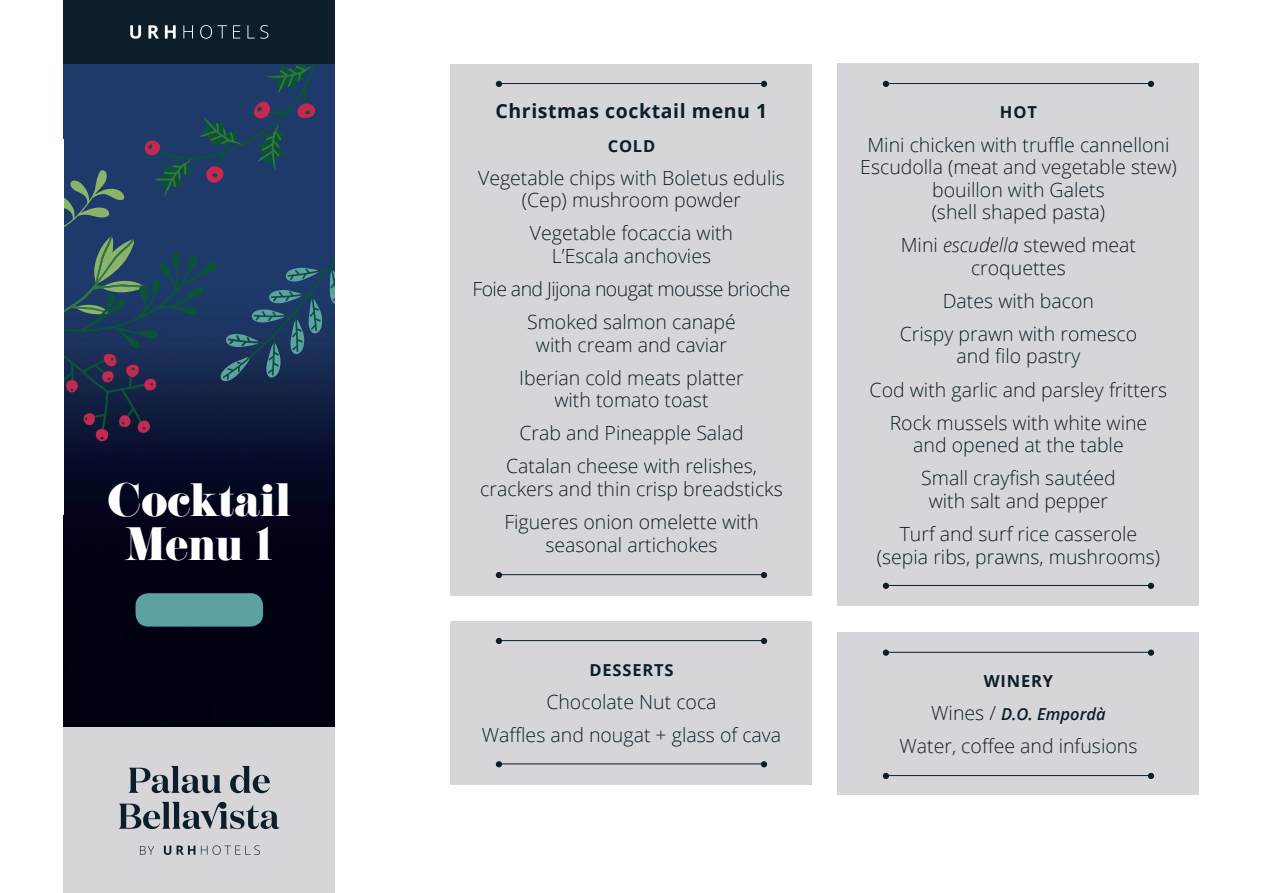
<style>
.page{position:relative;width:1263px;height:893px;background:#fff}
.page>*{position:absolute;margin:0;border:0;box-sizing:border-box;transform-origin:0 0}
.t1{font:40.95px/43.7px "Eloquent JF Pro";color:#fff;text-align:center}
.t2{font:300 19.5px/33.2px "Open Sans";color:#0d1d29;text-align:center}
.t3{font:300 19.5px/33.2px "Open Sans";letter-spacing:-.03em;color:#0d1d29;text-align:center}
.t4{font:700 19.5px "Open Sans";letter-spacing:.03em;color:#0d1d29}
.t5{font:italic 600 16.5px/33.2px "Open Sans";color:#0d1d29;text-align:center}
.t6{font:700 16.5px "Open Sans";letter-spacing:.05em;color:#0d1d29}
.s1{font-style:italic}
.s2{font-weight:700;font-style:normal}
.s3{font-weight:300;font-style:normal;font-size:19.5px}
</style>
<div class="page">
<img style="left:64px;top:442px;width:271px;height:286px">
<div style="left:64px;top:0;width:271px;height:64px;background:#0d1d29"></div>
<svg style="left:130px;top:25px;width:11px;height:14px"></svg>
<svg style="left:148px;top:25px;width:11px;height:14px"></svg>
<svg style="left:165px;top:25px;width:11px;height:14px"></svg>
<svg style="left:183px;top:25px;width:10px;height:14px"></svg>
<svg style="left:200px;top:25px;width:27px;height:14px"></svg>
<svg style="left:233px;top:25px;width:7px;height:14px"></svg>
<svg style="left:247px;top:25px;width:21px;height:14px"></svg>
<svg style="left:63px;top:47px;width:272px;height:395px;background:#20395d"></svg>
<div style="left:64px;top:728px;width:271px;height:165px;background:#d6d6da"></div>
<div style="left:451px;top:64px;width:361px;height:531px;background:#d6d6da"></div>
<div style="left:838px;top:64px;width:361px;height:542px;background:#d6d6da"></div>
<hr style="left:499px;top:574px;width:265px;height:1px;background:#0d1d29">
<svg style="left:496px;top:572px;width:6px;height:6px"></svg>
<svg style="left:761px;top:572px;width:6px;height:6px"></svg>
<hr style="left:499px;top:83px;width:265px;height:1px;background:#0d1d29">
<svg style="left:496px;top:81px;width:6px;height:6px"></svg>
<svg style="left:761px;top:81px;width:6px;height:6px"></svg>
<hr style="left:886px;top:83px;width:265px;height:1px;background:#0d1d29">
<svg style="left:883px;top:81px;width:6px;height:6px"></svg>
<svg style="left:1148px;top:81px;width:6px;height:6px"></svg>
<hr style="left:886px;top:585px;width:265px;height:1px;background:#0d1d29">
<svg style="left:883px;top:583px;width:6px;height:6px"></svg>
<svg style="left:1148px;top:583px;width:6px;height:6px"></svg>
<div style="left:838px;top:632px;width:361px;height:163px;background:#d6d6da"></div>
<hr style="left:886px;top:652px;width:265px;height:1px;background:#0d1d29">
<div style="left:883px;top:649px;width:6px;height:7px;background:#0d1d29;border-radius:50%"></div>
<div style="left:1148px;top:649px;width:6px;height:7px;background:#0d1d29;border-radius:50%"></div>
<hr style="left:886px;top:775px;width:265px;height:1px;background:#0d1d29">
<svg style="left:883px;top:773px;width:6px;height:6px"></svg>
<svg style="left:1148px;top:773px;width:6px;height:6px"></svg>
<div style="left:451px;top:621px;width:361px;height:163px;background:#d6d6da"></div>
<hr style="left:499px;top:640px;width:265px;height:1px;background:#0d1d29">
<svg style="left:496px;top:638px;width:6px;height:6px"></svg>
<svg style="left:761px;top:638px;width:6px;height:6px"></svg>
<hr style="left:499px;top:763px;width:265px;height:1px;background:#0d1d29">
<svg style="left:496px;top:761px;width:6px;height:6px"></svg>
<svg style="left:761px;top:761px;width:6px;height:6px"></svg>
<div style="left:136px;top:593px;width:127px;height:34px;background:#5da1a3;border-radius:13px"></div>
<svg style="left:164px;top:845px;width:7px;height:10px"></svg>
<svg style="left:177px;top:845px;width:18px;height:10px"></svg>
<svg style="left:201px;top:845px;width:59px;height:10px"></svg>
<svg style="left:140px;top:846px;width:14px;height:9px"></svg>
<svg style="left:129px;top:766px;width:141px;height:27px"></svg>
<svg style="left:119px;top:802px;width:161px;height:27px"></svg>
<h1 class="t1" style="left:108px;top:480px;width:184px">Cocktail<br>Menu 1</h1>
<p class="t4" style="left:495px;top:98px;width:273px">Christmas cocktail menu 1</p>
<p class="t6" style="left:608px;top:134px;width:49px">COLD</p>
<p class="t2" style="left:478px;top:166px;width:308px;line-height:22.5px">Vegetable chips with Boletus edulis (Cep) mushroom powder</p>
<p class="t2" style="left:530px;top:221px;width:205px;line-height:22.5px">Vegetable focaccia with<br>L’Escala anchovies</p>
<p class="t3" style="left:472px;top:272px;width:319px">Foie and Jijona nougat mousse brioche<br>Smoked salmon canapé</p>
<p class="t2" style="left:519px;top:327px;width:226px">with cream and caviar<br>Iberian cold meats platter</p>
<p class="t2" style="left:506px;top:383px;width:252px">with tomato toast<br>Crab and Pineapple Salad<br>Catalan cheese with relishes,</p>
<p class="t2" style="left:480px;top:472px;width:304px">crackers and thin crisp breadsticks<br>Figueres onion omelette with</p>
<p class="t2" style="left:545px;top:527px;width:174px">seasonal artichokes</p>
<p class="t6" style="left:589px;top:658px;width:86px">DESSERTS</p>
<p class="t2" style="left:482px;top:685px;width:301px">Chocolate Nut coca<br>Waffles and nougat + glass of cava</p>
<p class="t6" style="left:1000px;top:101px;width:38px">HOT</p>
<p class="t2" style="left:860px;top:133px;width:318px;line-height:22.5px">Mini chicken with truffle cannelloni<br>Escudolla (meat and vegetable stew) bouillon with Galets<br>(shell shaped pasta)</p>
<p class="t2" style="left:901px;top:233px;width:237px;line-height:22.5px">Mini <span class="s1">escudella</span> stewed meat croquettes</p>
<p class="t2" style="left:900px;top:284px;width:239px">Dates with bacon<br>Crispy prawn with romesco</p>
<p class="t2" style="left:870px;top:339px;width:299px">and filo pastry<br>Cod with garlic and parsley fritters<br>Rock mussels with white wine</p>
<p class="t2" style="left:913px;top:428px;width:212px">and opened at the table<br>Small crayfish sautéed</p>
<p class="t2" style="left:900px;top:484px;width:239px">with salt and pepper<br>Turf and surf rice casserole</p>
<p class="t2" style="left:877px;top:539px;width:285px">(sepia ribs, prawns, mushrooms)</p>
<p class="t5" style="left:931px;top:664px;width:176px"><span class="s2">WINERY<br></span><span class="s3">Wines /</span> D.O. Empordà</p>
<p class="t2" style="left:899px;top:729px;width:239px">Water, coffee and infusions</p>
</div>
